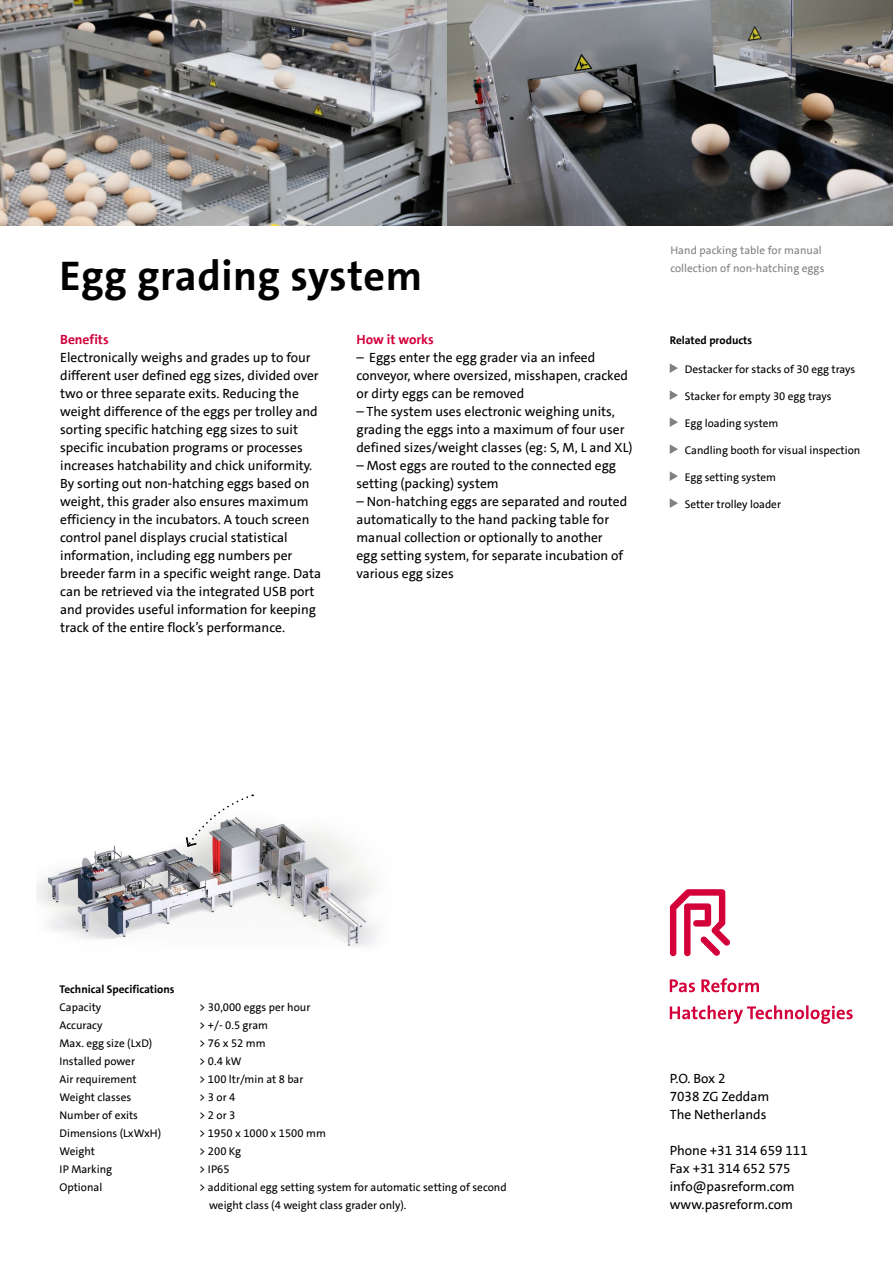
<style>
.page{position:relative;width:893px;height:1263px;background:#fff}
.page>*{position:absolute;margin:0;border:0;box-sizing:border-box;transform-origin:0 0}
.t1{font:700 42px "The Sans LT";letter-spacing:.01em;color:#000}
.t2{font:13.5px/18px "The Sans LT";color:#000}
.t3{font:700 13.5px "The Sans LT";color:#d30039}
.t4{font:11.25px/18px "The Sans LT";color:#000}
.t5{font:11.25px/18px "The Sans LT";letter-spacing:.005em;color:#818084}
.t6{font:700 11.25px "The Sans LT";color:#000}
</style>
<div class="page">
<svg style="left:670px;top:889px;width:60px;height:67px"></svg>
<svg style="left:670px;top:1005px;width:183px;height:19px"></svg>
<svg style="left:670px;top:978px;width:89px;height:14px"></svg>
<img style="left:0;top:0;width:893px;height:225px">
<img style="left:37px;top:823px;width:341px;height:123px">
<svg style="left:185px;top:794px;width:68px;height:54px"></svg>
<svg style="left:670px;top:363px;width:8px;height:10px"></svg>
<svg style="left:670px;top:390px;width:8px;height:10px"></svg>
<svg style="left:670px;top:417px;width:8px;height:10px"></svg>
<svg style="left:670px;top:444px;width:8px;height:10px"></svg>
<svg style="left:670px;top:471px;width:8px;height:10px"></svg>
<svg style="left:670px;top:498px;width:8px;height:10px"></svg>
<h1 class="t1" style="left:60px;top:249px;width:364px">Egg grading system</h1>
<p class="t3" style="left:60px;top:331px;width:50px">Benefits</p>
<p class="t2" style="left:60px;top:349px;width:263px">Electronically weighs and grades up to four different user defined egg sizes, divided over two or three separate exits. Reducing the weight difference of the eggs per trolley and sorting specific hatching egg sizes to suit specific incubation programs or processes increases hatchability and chick uniformity.<br>By sorting out non-hatching eggs based on weight, this grader also ensures maximum efficiency in the incubators. A touch screen control panel displays crucial statistical information, including egg numbers per breeder farm in a specific weight range. Data can be retrieved via the integrated USB port and provides useful information for keeping track of the entire flock’s performance.</p>
<p class="t3" style="left:356px;top:331px;width:79px">How it works</p>
<p class="t2" style="left:356px;top:349px;width:273px">– Eggs enter the egg grader via an infeed conveyor, where oversized, misshapen, cracked or dirty eggs can be removed</p>
<p class="t2" style="left:356px;top:403px;width:278px">– The system uses electronic weighing units, grading the eggs into a maximum of four user defined sizes/weight classes (eg: S, M, L and XL)</p>
<p class="t2" style="left:356px;top:457px;width:261px">– Most eggs are routed to the connected egg setting (packing) system</p>
<p class="t2" style="left:356px;top:493px;width:272px">– Non-hatching eggs are separated and routed automatically to the hand packing table for manual collection or optionally to another egg setting system, for separate incubation of various egg sizes</p>
<p class="t5" style="left:670px;top:242px;width:156px">Hand packing table for manual collection of non-hatching eggs</p>
<p class="t6" style="left:670px;top:333px;width:84px">Related products</p>
<p class="t4" style="left:685px;top:360px;width:172px">Destacker for stacks of 30 egg trays</p>
<p class="t4" style="left:685px;top:387px;width:149px">Stacker for empty 30 egg trays</p>
<p class="t4" style="left:685px;top:414px;width:95px">Egg loading system</p>
<p class="t4" style="left:685px;top:441px;width:177px">Candling booth for visual inspection</p>
<p class="t4" style="left:685px;top:468px;width:93px">Egg setting system</p>
<p class="t4" style="left:685px;top:495px;width:98px">Setter trolley loader</p>
<p class="t6" style="left:60px;top:981px;width:116px">Technical Specifications</p>
<p class="t4" style="left:60px;top:998px;width:43px">Capacity</p>
<p class="t4" style="left:199px;top:998px;width:113px">&gt; 30,000 eggs per hour</p>
<p class="t4" style="left:60px;top:1016px;width:44px">Accuracy</p>
<p class="t4" style="left:199px;top:1016px;width:70px">&gt; +/- 0.5 gram</p>
<p class="t4" style="left:60px;top:1034px;width:94px">Max. egg size (LxD)</p>
<p class="t4" style="left:199px;top:1034px;width:68px">&gt; 76 x 52 mm</p>
<p class="t4" style="left:60px;top:1052px;width:77px">Installed power</p>
<p class="t4" style="left:199px;top:1052px;width:44px">&gt; 0.4 kW</p>
<p class="t4" style="left:60px;top:1070px;width:79px">Air requirement</p>
<p class="t4" style="left:199px;top:1070px;width:106px">&gt; 100 ltr/min at 8 bar</p>
<p class="t4" style="left:60px;top:1088px;width:73px">Weight classes</p>
<p class="t4" style="left:199px;top:1088px;width:38px">&gt; 3 or 4</p>
<p class="t4" style="left:60px;top:1106px;width:80px">Number of exits</p>
<p class="t4" style="left:199px;top:1106px;width:38px">&gt; 2 or 3</p>
<p class="t4" style="left:60px;top:1124px;width:103px">Dimensions (LxWxH)</p>
<p class="t4" style="left:199px;top:1124px;width:128px">&gt; 1950 x 1000 x 1500 mm</p>
<p class="t4" style="left:60px;top:1142px;width:37px">Weight</p>
<p class="t4" style="left:199px;top:1142px;width:43px">&gt; 200 Kg</p>
<p class="t4" style="left:60px;top:1160px;width:54px">IP Marking</p>
<p class="t4" style="left:199px;top:1160px;width:32px">&gt; IP65</p>
<p class="t4" style="left:60px;top:1178px;width:44px">Optional</p>
<p class="t4" style="left:209px;top:1178px;width:299px;text-indent:-10px">&gt; additional egg setting system for automatic setting of second weight class (4 weight class grader only).</p>
<p class="t2" style="left:670px;top:1069px;width:101px">P.O. Box 2<br>7038 ZG Zeddam<br>The Netherlands</p>
<p class="t2" style="left:670px;top:1141px;width:140px">Phone +31 314 659 111<br>Fax +31 314 652 575 info@pasreform.com www.pasreform.com</p>
</div>
